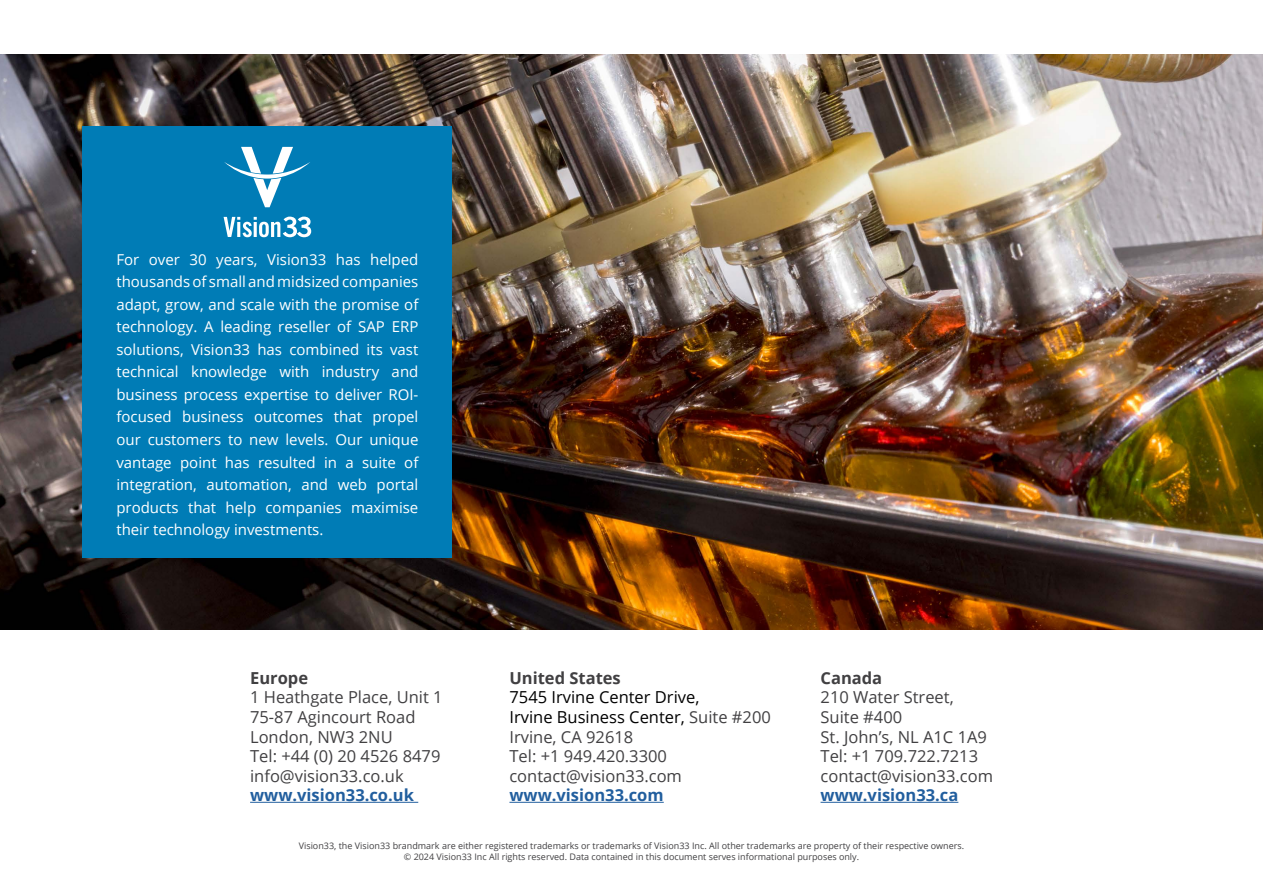
<style>
.page{position:relative;width:1263px;height:894px;background:#fff}
.page>*{position:absolute;margin:0;border:0;box-sizing:border-box;transform-origin:0 0}
.t1{font:16.5px/19.5px "Open Sans";color:#414042}
.t2{font:700 16.5px "Open Sans";color:#215e9e}
.t3{font:700 16.5px "Open Sans";color:#414042}
.t4{font:15px/22.5px "Open Sans";color:#fff;text-align:justify}
.t5{font:9px/10.5px "Open Sans";color:#414042;text-align:center}
.s1{color:#000}
</style>
<div class="page">
<img style="left:0;top:54px;width:1263px;height:575px">
<div style="left:83px;top:126px;width:369px;height:431px;background:#007cb6"></div>
<svg style="left:224px;top:147px;width:86px;height:60px"></svg>
<svg style="left:224px;top:216px;width:87px;height:21px"></svg>
<hr style="left:250px;top:801px;width:168px;height:1px;background:#215e9e">
<hr style="left:509px;top:801px;width:155px;height:1px;background:#215e9e">
<hr style="left:820px;top:801px;width:138px;height:1px;background:#215e9e">
<p class="t4" style="left:116px;top:248px;width:303px">For over 30 years, Vision33 has helped thousands of small and midsized companies adapt, grow, and scale with the promise of technology. A leading reseller of SAP ERP solutions, Vision33 has combined its vast technical knowledge with industry and business process expertise to deliver ROI&shy;focused business outcomes that propel our customers to new levels. Our unique vantage point has resulted in a suite of integration, automation, and web portal products that help companies maximise their technology investments.</p>
<p class="t3" style="left:250px;top:666px;width:59px">Europe</p>
<p class="t1" style="left:250px;top:687px;width:194px">1 Heathgate Place, Unit 1<br>75-87 Agincourt Road<br>London, NW3 2NU<br>Tel: +44 (0) 20 4526 8479 info@vision33.co.uk</p>
<p class="t2" style="left:250px;top:783px;width:165px">www.vision33.co.uk</p>
<p class="t3" style="left:509px;top:666px;width:113px">United States</p>
<p class="t1" style="left:509px;top:687px;width:263px"><span class="s1">7545 Irvine Center Drive,<br>Irvine Business Center,</span> Suite #200<br>Irvine, CA 92618<br>Tel: +1 949.420.3300 contact@vision33.com</p>
<p class="t2" style="left:509px;top:783px;width:156px">www.vision33.com</p>
<p class="t3" style="left:820px;top:666px;width:63px">Canada</p>
<p class="t1" style="left:820px;top:687px;width:174px">210 Water Street,<br>Suite #400<br>St. John’s, NL A1C 1A9<br>Tel: +1 709.722.7213 contact@vision33.com</p>
<p class="t2" style="left:820px;top:783px;width:139px">www.vision33.ca</p>
<p class="t5" style="left:299px;top:840px;width:667px">Vision33, the Vision33 brandmark are either registered trademarks or trademarks of Vision33 Inc. All other trademarks are property of their respective owners. © 2024 Vision33 Inc All rights reserved. Data contained in this document serves informational purposes only.</p>
</div>
